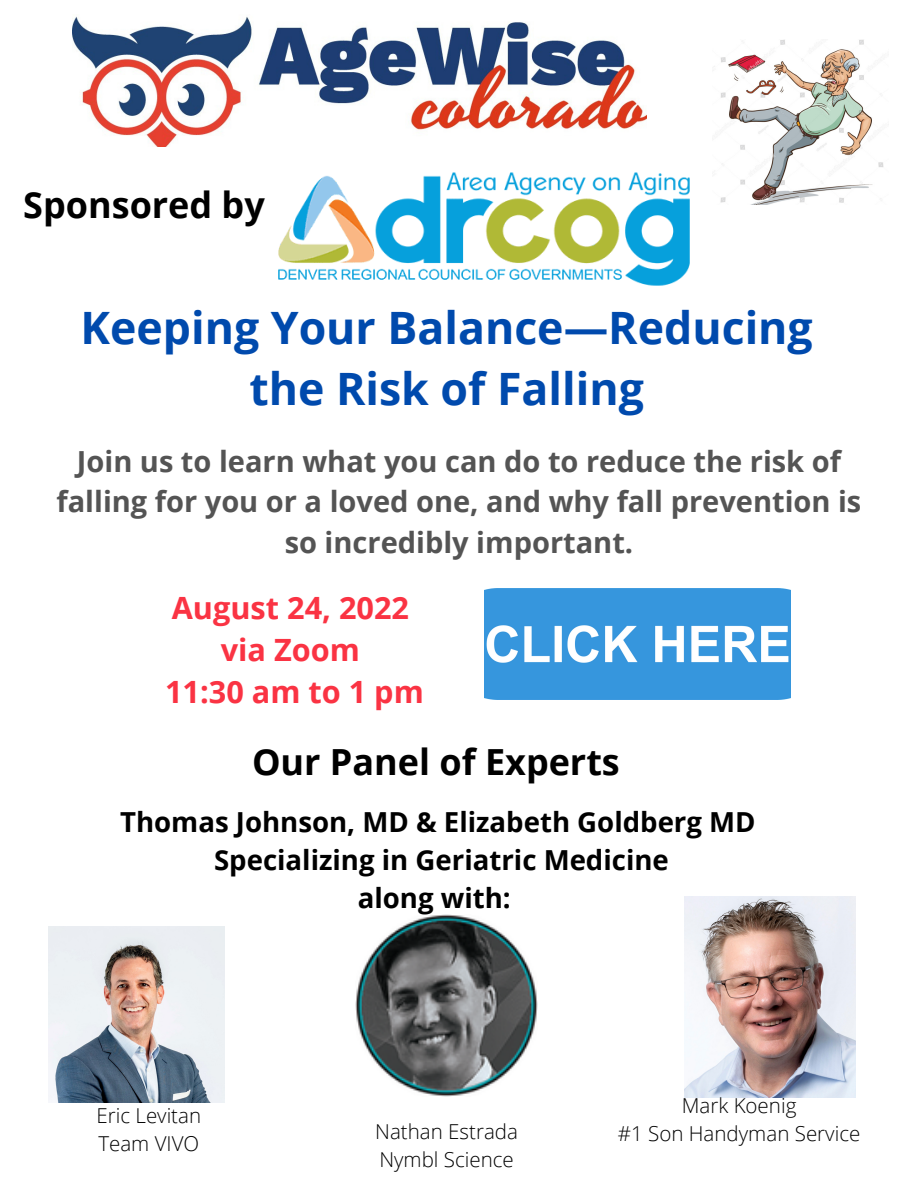
<style>
.page{position:relative;width:918px;height:1188px;background:#fff}
.page>*{position:absolute;margin:0;border:0;box-sizing:border-box;transform-origin:0 0}
.t1{font:700 44.7px/61.2px "Open Sans";color:#004aad;text-align:center}
.t2{font:700 36px "Open Sans";color:#000}
.t3{font:700 30.75px/42.2px "Open Sans";color:#fa3343;text-align:center}
.t4{font:700 29.1px/40.5px "Open Sans";color:#545454;text-align:center}
.t5{font:700 27.6px/38.2px "Open Sans";color:#000;text-align:center}
.t6{font:300 20.55px/28.2px "Open Sans";color:#000}
</style>
<div class="page">
<img style="left:72px;top:16px;width:203px;height:131px">
<img style="left:356px;top:914px;width:182px;height:183px">
<img style="left:48px;top:926px;width:177px;height:177px">
<img style="left:714px;top:39px;width:170px;height:166px">
<img style="left:684px;top:897px;width:171px;height:200px">
<img style="left:275px;top:22px;width:415px;height:264px">
<img style="left:484px;top:588px;width:306px;height:112px">
<p class="t2" style="left:23px;top:180px;width:243px">Sponsored by</p>
<h1 class="t1" style="left:80px;top:296px;width:734px">Keeping Your Balance—Reducing the Risk of Falling</h1>
<p class="t4" style="left:57px;top:440px;width:806px">Join us to learn what you can do to reduce the risk of falling for you or a loved one, and why fall prevention is so incredibly important.</p>
<p class="t3" style="left:165px;top:586px;width:260px">August 24, 2022 via Zoom<br>11:30 am to 1 pm</p>
<p class="t2" style="left:252px;top:737px;width:369px">Our Panel of Experts</p>
<p class="t5" style="left:120px;top:802px;width:637px">Thomas Johnson, MD &amp; Elizabeth Goldberg MD<br>Specializing in Geriatric Medicine<br>along with:</p>
<p class="t6" style="left:97px;top:1101px;width:106px;line-height:27.6px">Eric Levitan<br>Team VIVO</p>
<p class="t6" style="left:375px;top:1117px;width:144px">Nathan Estrada<br>Nymbl Science</p>
<p class="t6" style="left:618px;top:1091px;width:244px;text-align:center">Mark Koenig<br>#1 Son Handyman Service</p>
</div>
